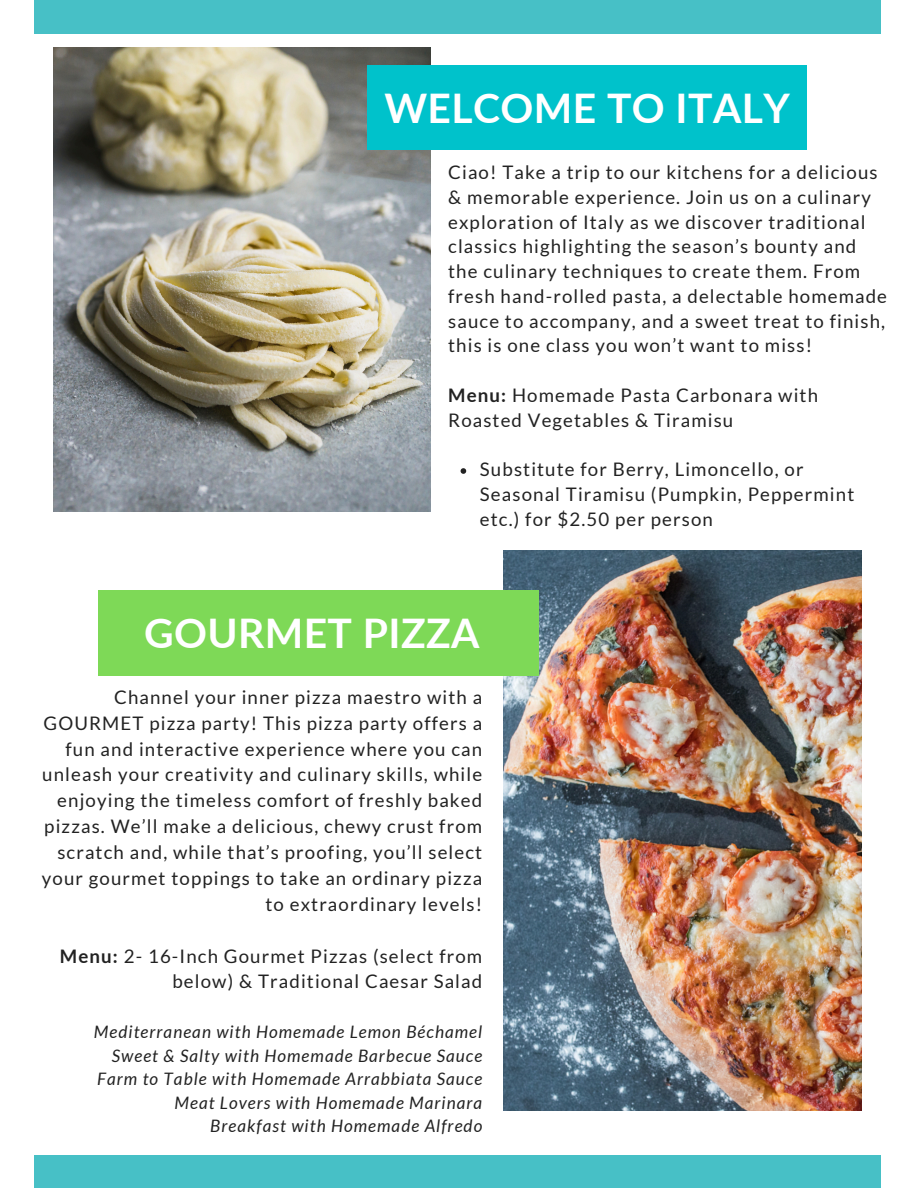
<style>
.page{position:relative;width:918px;height:1188px;background:#fff}
.page>*{position:absolute;margin:0;border:0;box-sizing:border-box;transform-origin:0 0}
.t1{font:700 40.8px "Lato";letter-spacing:.01em;color:#fff}
.t2{font:18.75px/24.8px "Lato";letter-spacing:.06em;color:#222}
.t3{font:italic 17.1px "Lato";letter-spacing:.06em;color:#222}
.s1{font-weight:700}
</style>
<div class="page">
<div style="left:35px;top:1156px;width:846px;height:32px;background:#47c0c6"></div>
<div style="left:35px;top:0;width:846px;height:34px;background:#47c0c6"></div>
<img style="left:54px;top:47px;width:377px;height:465px">
<img style="left:503px;top:550px;width:358px;height:560px">
<div style="left:367px;top:65px;width:440px;height:84px;background:#00c2cb"></div>
<div style="left:99px;top:591px;width:439px;height:84px;background:#7ed957"></div>
<svg style="left:461px;top:468px;width:5px;height:6px"></svg>
<p class="t1" style="left:384px;top:82px;width:407px">WELCOME TO ITALY</p>
<p class="t2" style="left:448px;top:159px;width:440px">Ciao! Take a trip to our kitchens for a delicious &amp; memorable experience. Join us on a culinary exploration of Italy as we discover traditional classics highlighting the season’s bounty and the culinary techniques to create them. From fresh hand-rolled pasta, a delectable homemade sauce to accompany, and a sweet treat to finish, this is one class you won’t want to miss!</p>
<h1 class="t2" style="left:448px;top:382px;width:371px"><span class="s1">Menu:</span> Homemade Pasta Carbonara with<br>Roasted Vegetables &amp; Tiramisu</h1>
<p class="t2" style="left:480px;top:456px;width:376px">Substitute for Berry, Limoncello, or<br>Seasonal Tiramisu (Pumpkin, Peppermint etc.) for $2.50 per person</p>
<p class="t1" style="left:144px;top:608px;width:337px">GOURMET PIZZA</p>
<h1 class="t2" style="left:42px;top:684px;width:442px;line-height:25.8px;text-align:right">Channel your inner pizza maestro with a GOURMET pizza party! This pizza party offers a fun and interactive experience where you can unleash your creativity and culinary skills, while enjoying the timeless comfort of freshly baked pizzas. We’ll make a delicious, chewy crust from scratch and, while that’s proofing, you’ll select your gourmet toppings to take an ordinary pizza to extraordinary levels!</h1>
<p class="t2" style="left:60px;top:942px;width:424px;line-height:25.8px;text-align:right"><span class="s1">Menu:</span> 2- 16-Inch Gourmet Pizzas (select from below) &amp; Traditional Caesar Salad</p>
<p class="t3" style="left:94px;top:1021px;width:390px">Mediterranean with Homemade Lemon Béchamel</p>
<p class="t3" style="left:112px;top:1045px;width:372px">Sweet &amp; Salty with Homemade Barbecue Sauce</p>
<p class="t3" style="left:97px;top:1068px;width:387px">Farm to Table with Homemade Arrabbiata Sauce</p>
<p class="t3" style="left:174px;top:1092px;width:309px">Meat Lovers with Homemade Marinara</p>
<p class="t3" style="left:210px;top:1116px;width:274px">Breakfast with Homemade Alfredo</p>
</div>
